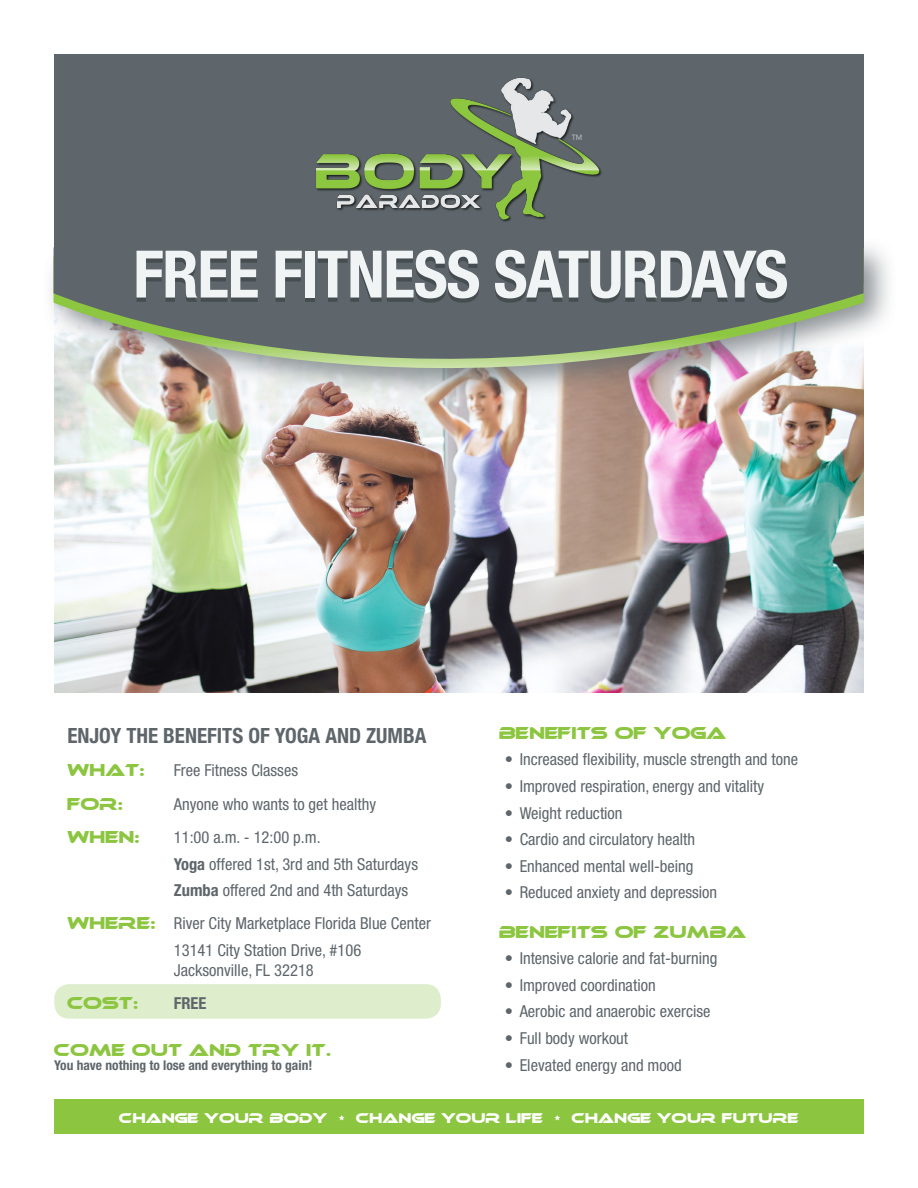
<style>
.page{position:relative;width:918px;height:1188px;background:#fff}
.page>*{position:absolute;margin:0;border:0;box-sizing:border-box;transform-origin:0 0}
.t1{font:700 condensed 65.55px "Helvetica Neue";letter-spacing:-.02em;color:#f1f4f4}
.t2{font:700 condensed 21px "Helvetica Neue";color:#5e666b}
.t3{font:condensed 16.5px/19.8px "Helvetica Neue";color:#5e666b}
.t4{font:16.5px "Ethnocentric";color:#8cc540}
.t5{font:700 condensed 16.5px "Helvetica Neue";color:#5e666b}
.t6{font:13.5px "Ethnocentric";color:#fff}
.t7{font:700 condensed 13.5px "Helvetica Neue";color:#5e666b}
.t8{font:8.1px "Proxima Nova";color:#bcbdc0}
.s1{font-weight:700}
.s2{font-family:"Ethnocentric";font-stretch:normal;color:#8cc540}
</style>
<div class="page">
<img style="left:54px;top:450px;width:810px;height:243px">
<div style="left:54px;top:984px;width:387px;height:35px;background:#deedcb;border-radius:15px"></div>
<div style="left:54px;top:1099px;width:810px;height:35px;background:#8cc540"></div>
<div style="left:54px;top:54px;width:810px;height:230px;background:#5e666b"></div>
<img style="left:316px;top:78px;width:286px;height:144px">
<div style="left:41px;top:236px;width:856px;height:166px;background:#5e666b;opacity:.71"></div>
<img style="left:54px;top:441px;width:810px;height:9px">
<img style="left:54px;top:239px;width:810px;height:202px">
<p class="t8" style="left:571px;top:133px;width:13px">TM</p>
<p class="t1" style="left:133px;top:235px;width:657px">FREE FITNESS SATURDAYS</p>
<p class="t2" style="left:67px;top:723px;width:361px">ENJOY THE BENEFITS OF YOGA AND ZUMBA</p>
<p class="t4" style="left:67px;top:762px;width:79px">WHAT:</p>
<p class="t3" style="left:174px;top:761px;width:126px">Free Fitness Classes</p>
<p class="t4" style="left:67px;top:795px;width:57px">FOR:</p>
<p class="t3" style="left:174px;top:794px;width:204px">Anyone who wants to get healthy</p>
<p class="t4" style="left:67px;top:829px;width:74px">WHEN:</p>
<p class="t3" style="left:174px;top:827px;width:148px">11:00 a.m. - 12:00 p.m.</p>
<p class="t3" style="left:174px;top:854px;width:246px"><span class="s1">Yoga</span> offered 1st, 3rd and 5th Saturdays</p>
<p class="t3" style="left:174px;top:880px;width:236px"><span class="s1">Zumba</span> offered 2nd and 4th Saturdays</p>
<p class="t3" style="left:67px;top:914px;width:365px"><span class="s2">WHERE:</span> River City Marketplace Florida Blue Center</p>
<p class="t3" style="left:174px;top:940px;width:189px">13141 City Station Drive, #106<br>Jacksonville, FL 32218</p>
<p class="t4" style="left:67px;top:995px;width:73px">COST:</p>
<p class="t5" style="left:174px;top:993px;width:34px">FREE</p>
<p class="t4" style="left:54px;top:1042px;width:279px">COME OUT AND TRY IT.</p>
<p class="t7" style="left:54px;top:1057px;width:260px">You have nothing to lose and everything to gain!</p>
<p class="t4" style="left:499px;top:724px;width:229px">BENEFITS OF YOGA</p>
<p class="t3" style="left:505px;top:750px;width:295px">• Increased flexibility, muscle strength and tone</p>
<p class="t3" style="left:505px;top:776px;width:261px">• Improved respiration, energy and vitality</p>
<p class="t3" style="left:505px;top:803px;width:119px">• Weight reduction</p>
<p class="t3" style="left:505px;top:829px;width:192px">• Cardio and circulatory health</p>
<p class="t3" style="left:505px;top:856px;width:190px">• Enhanced mental well-being</p>
<p class="t3" style="left:505px;top:882px;width:214px">• Reduced anxiety and depression</p>
<p class="t4" style="left:499px;top:923px;width:249px">BENEFITS OF ZUMBA</p>
<p class="t3" style="left:505px;top:949px;width:214px">• Intensive calorie and fat-burning</p>
<p class="t3" style="left:505px;top:975px;width:153px">• Improved coordination</p>
<p class="t3" style="left:505px;top:1002px;width:207px">• Aerobic and anaerobic exercise</p>
<p class="t3" style="left:505px;top:1028px;width:125px">• Full body workout</p>
<p class="t3" style="left:505px;top:1055px;width:179px">• Elevated energy and mood</p>
<p class="t6" style="left:119px;top:1111px;width:681px">CHANGE YOUR BODY • CHANGE YOUR LIFE • CHANGE YOUR FUTURE</p>
</div>
